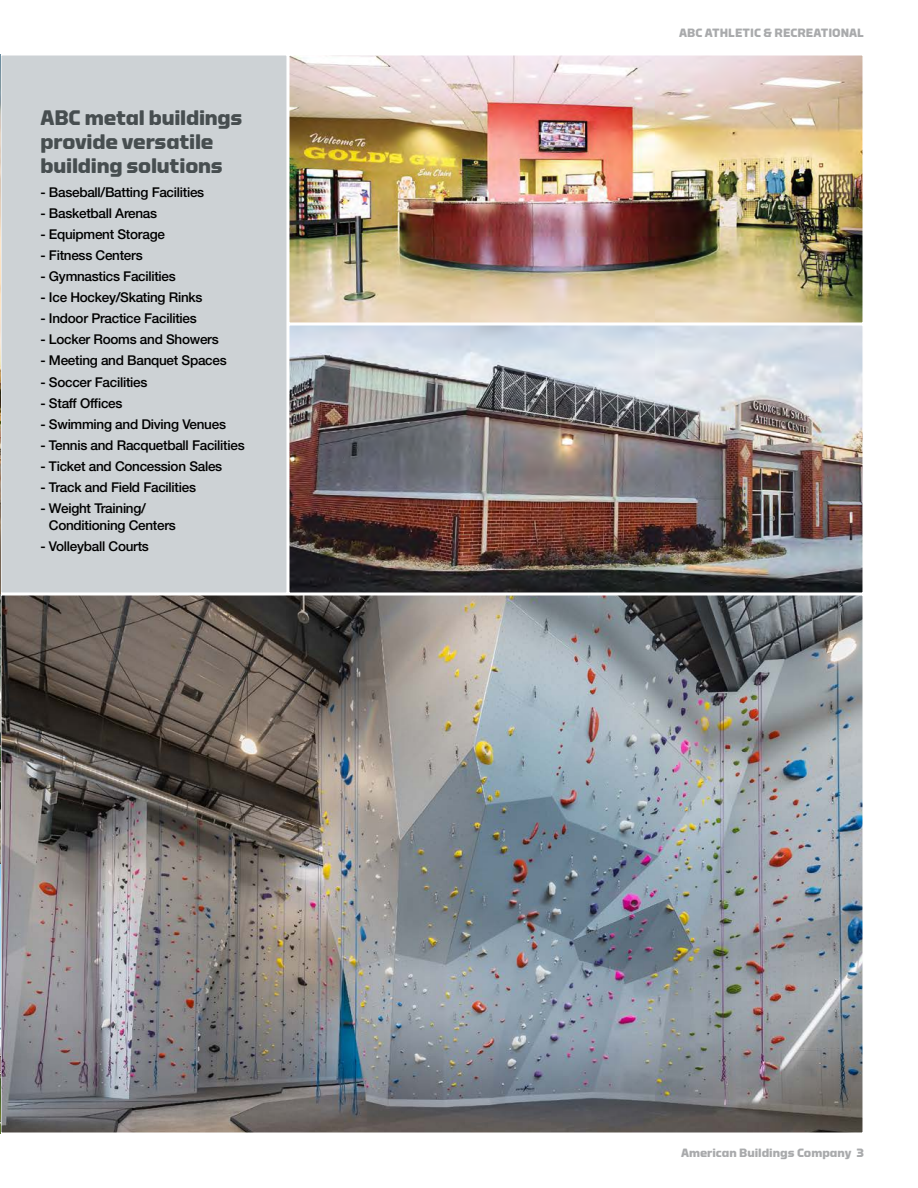
<style>
.page{position:relative;width:918px;height:1188px;background:#fff}
.page>*{position:absolute;margin:0;border:0;box-sizing:border-box;transform-origin:0 0}
.call_out_heads{font:700 21px/24px "Torque";letter-spacing:-.01em;color:#474e50}
.call_out_bullets{font:500 13.5px/17.2px "Helvetica Neue LT Std";letter-spacing:-.02em;color:#000}
.t1{font:700 12px "Torque";color:#a9aaac}
</style>
<div class="page">
<img style="left:291px;top:327px;width:570px;height:264px">
<img style="left:289px;top:55px;width:574px;height:268px">
<div style="left:288px;top:324px;width:576px;height:270px;border:2px solid #fff"></div>
<div style="left:1px;top:55px;width:286px;height:538px;background:#cdd2d5"></div>
<div style="left:0;top:54px;width:288px;height:540px;border:2px solid #fff"></div>
<img style="left:3px;top:597px;width:858px;height:534px">
<svg style="left:0;top:54px;width:1px;height:1080px"></svg>
<p class="call_out_heads" style="left:40px;top:106px;width:204px">ABC metal buildings provide versatile building solutions</p>
<p class="call_out_bullets" style="left:40px;top:184px;width:165px">- Baseball/Batting Facilities</p>
<p class="call_out_bullets" style="left:40px;top:205px;width:118px">- Basketball Arenas</p>
<p class="call_out_bullets" style="left:40px;top:226px;width:126px">- Equipment Storage</p>
<p class="call_out_bullets" style="left:40px;top:247px;width:104px">- Fitness Centers</p>
<p class="call_out_bullets" style="left:40px;top:268px;width:137px">- Gymnastics Facilities</p>
<p class="call_out_bullets" style="left:40px;top:289px;width:164px">- Ice Hockey/Skating Rinks</p>
<p class="call_out_bullets" style="left:40px;top:310px;width:158px">- Indoor Practice Facilities</p>
<p class="call_out_bullets" style="left:40px;top:331px;width:180px">- Locker Rooms and Showers</p>
<p class="call_out_bullets" style="left:40px;top:352px;width:188px">- Meeting and Banquet Spaces</p>
<p class="call_out_bullets" style="left:40px;top:373px;width:108px">- Soccer Facilities</p>
<p class="call_out_bullets" style="left:40px;top:394px;width:84px">- Staff Offices</p>
<p class="call_out_bullets" style="left:40px;top:415px;width:187px">- Swimming and Diving Venues</p>
<p class="call_out_bullets" style="left:40px;top:436px;width:206px">- Tennis and Racquetball Facilities</p>
<p class="call_out_bullets" style="left:40px;top:457px;width:183px">- Ticket and Concession Sales</p>
<p class="call_out_bullets" style="left:40px;top:478px;width:157px">- Track and Field Facilities</p>
<p class="call_out_bullets" style="left:49px;top:499px;width:128px;text-indent:-8px">- Weight Training/<br>Conditioning Centers</p>
<p class="call_out_bullets" style="left:40px;top:537px;width:110px">- Volleyball Courts</p>
<p class="t1" style="left:679px;top:26px;width:186px">ABC ATHLETIC &amp; RECREATIONAL</p>
<p class="t1" style="left:681px;top:1146px;width:184px">American Buildings Company 3</p>
</div>
